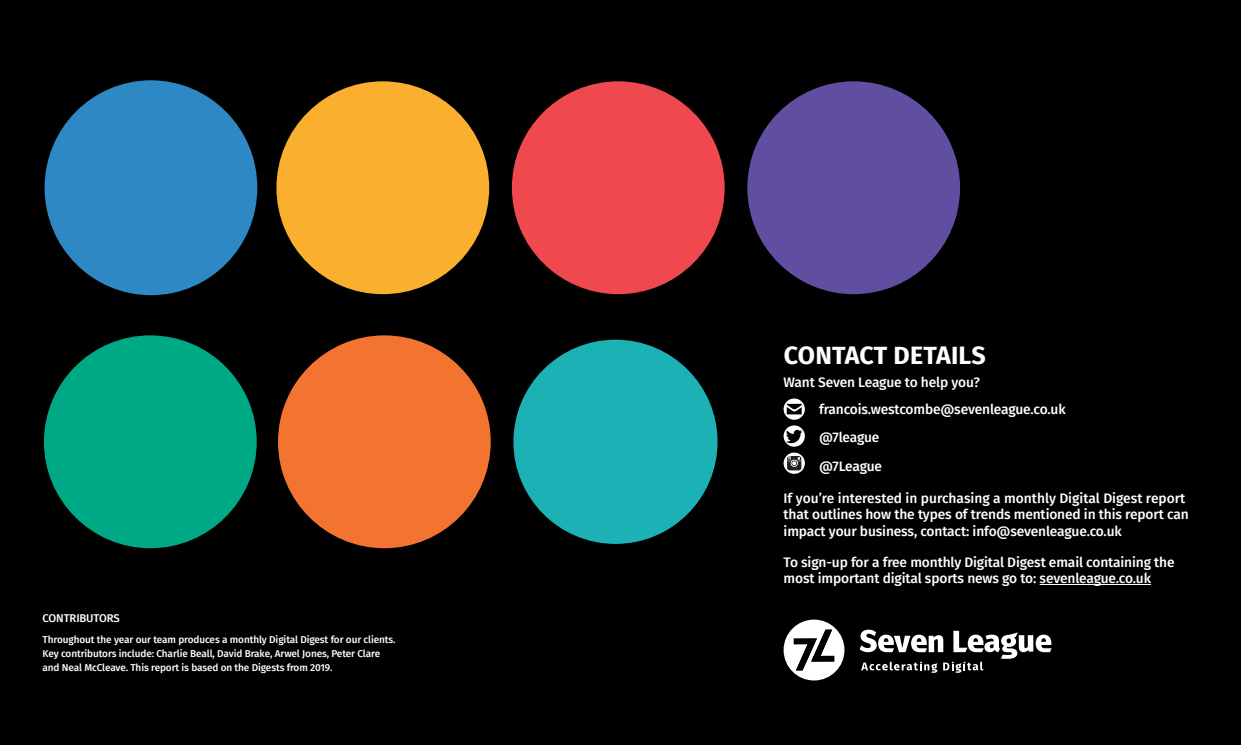
<style>
.page{position:relative;width:1241px;height:745px;background:#fff}
.page>*{position:absolute;margin:0;border:0;box-sizing:border-box;transform-origin:0 0}
.Small_Heading_CAPS{font:700 25px "Fira Sans";letter-spacing:.005em;color:#fff}
.Body{font:500 13.75px/16.2px "Fira Sans";letter-spacing:-.01em;color:#fff}
.Body-2{font:500 11.25px "Fira Sans";letter-spacing:-.01em;color:#fff}
.Body-3{font:500 10px/13.8px "Fira Sans";letter-spacing:-.01em;color:#fff}
</style>
<div class="page">
<div style="left:0;top:0;width:1240px;height:744px;background:#000"></div>
<div style="left:45px;top:80px;width:212px;height:215px;background:#2d88c3;border-radius:50%"></div>
<div style="left:44px;top:335px;width:213px;height:213px;background:#00a985;border-radius:50%"></div>
<div style="left:278px;top:335px;width:212px;height:213px;background:#f37330;border-radius:50%"></div>
<div style="left:513px;top:339px;width:204px;height:204px;background:#1bb1b5;border-radius:50%"></div>
<div style="left:276px;top:81px;width:213px;height:213px;background:#fbaf2e;border-radius:50%"></div>
<div style="left:512px;top:81px;width:212px;height:213px;background:#ef484f;border-radius:50%"></div>
<div style="left:747px;top:81px;width:212px;height:213px;background:#604fa0;border-radius:50%"></div>
<hr style="left:1039px;top:583px;width:111px;height:1px;background:#fff">
<svg style="left:783px;top:398px;width:21px;height:21px"></svg>
<svg style="left:783px;top:425px;width:21px;height:21px"></svg>
<svg style="left:783px;top:452px;width:21px;height:21px"></svg>
<svg style="left:787px;top:455px;width:14px;height:15px"></svg>
<svg style="left:783px;top:619px;width:61px;height:61px"></svg>
<svg style="left:859px;top:629px;width:192px;height:43px"></svg>
<p class="Body-2" style="left:43px;top:608px;width:79px">CONTRIBUTORS</p>
<p class="Body-3" style="left:43px;top:631px;width:354px">Throughout the year our team produces a monthly Digital Digest for our clients.<br>Key contributors include: Charlie Beall, David Brake, Arwel Jones, Peter Clare and Neal McCleave. This report is based on the Digests from 2019.</p>
<p class="Small_Heading_CAPS" style="left:783px;top:334px;width:203px">CONTACT DETAILS</p>
<p class="Body" style="left:783px;top:373px;width:198px">Want Seven League to help you?</p>
<p class="Body" style="left:819px;top:400px;width:248px">francois.westcombe@sevenleague.co.uk</p>
<p class="Body" style="left:819px;top:427px;width:62px">@7league</p>
<p class="Body" style="left:819px;top:457px;width:65px">@7League</p>
<p class="Body" style="left:783px;top:488px;width:406px">If you’re interested in purchasing a monthly Digital Digest report that outlines how the types of trends mentioned in this report can</p>
<p class="Body" style="left:783px;top:522px;width:339px">impact your business, contact: info@sevenleague.co.uk</p>
<p class="Body" style="left:783px;top:553px;width:392px">To sign-up for a free monthly Digital Digest email containing the most important digital sports news go to: sevenleague.co.uk</p>
</div>
